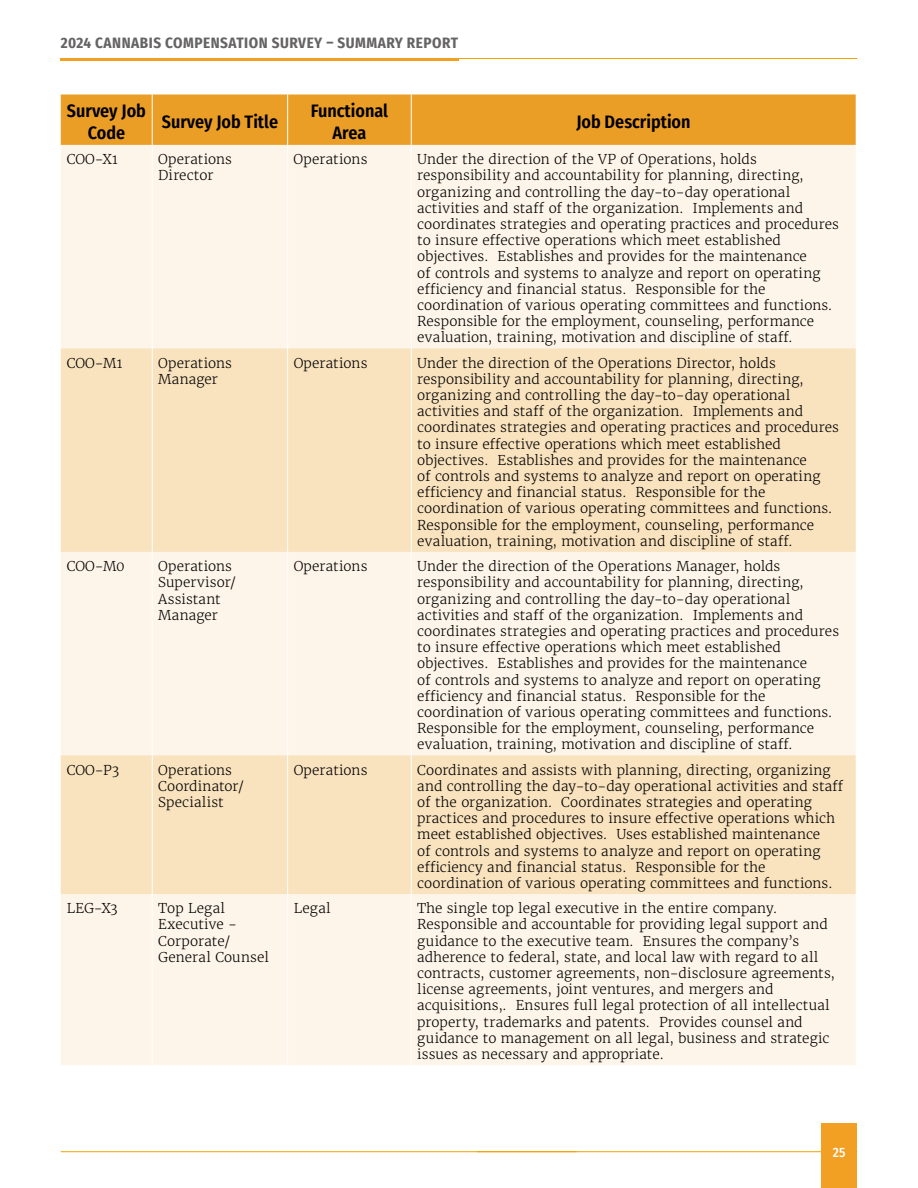
<style>
.page{position:relative;width:918px;height:1188px;background:#fff}
.page>*{position:absolute;margin:0;border:0;box-sizing:border-box;transform-origin:0 0}
.t1{font:600 18px/21.6px "Fira Sans Condensed";color:#000;text-align:center}
.t2{font:700 15px "Fira Sans Condensed";letter-spacing:.035em;color:#656363}
.t3{font:300 13.5px/16.2px "Merriweather";letter-spacing:.005em;color:#000}
.t4{font:500 13.5px "Fira Sans Condensed";color:#fff}
</style>
<div class="page">
<hr style="left:477px;top:1151px;width:380px;height:1px;background:#f1a100">
<hr style="left:61px;top:58px;width:796px;height:1px;background:#f1a100">
<hr style="left:61px;top:1151px;width:516px;height:1px;background:#f1a100">
<hr style="left:61px;top:59px;width:398px;height:2px;background:#f1a023">
<div style="left:821px;top:1123px;width:36px;height:65px;background:#f1a023"></div>
<div style="left:61px;top:94px;width:795px;height:51px;background:#eb9e26"></div>
<div style="left:61px;top:145px;width:795px;height:920px;background:#fdf5e9"></div>
<svg style="left:61px;top:348px;width:795px;height:546px;background:#fae9ce"></svg>
<hr style="left:152px;top:145px;width:1px;height:203px;background:#fff">
<hr style="left:287px;top:145px;width:1px;height:203px;background:#fff">
<hr style="left:411px;top:145px;width:1px;height:203px;background:#fff">
<hr style="left:152px;top:348px;width:1px;height:204px;background:#fff">
<hr style="left:287px;top:348px;width:1px;height:204px;background:#fff">
<hr style="left:411px;top:348px;width:1px;height:204px;background:#fff">
<hr style="left:152px;top:552px;width:1px;height:203px;background:#fff">
<hr style="left:287px;top:552px;width:1px;height:203px;background:#fff">
<hr style="left:411px;top:552px;width:1px;height:203px;background:#fff">
<hr style="left:152px;top:755px;width:1px;height:139px;background:#fff">
<hr style="left:287px;top:755px;width:1px;height:139px;background:#fff">
<hr style="left:411px;top:755px;width:1px;height:139px;background:#fff">
<hr style="left:152px;top:894px;width:1px;height:171px;background:#fff">
<hr style="left:287px;top:894px;width:1px;height:171px;background:#fff">
<hr style="left:411px;top:894px;width:1px;height:171px;background:#fff">
<hr style="left:152px;top:94px;width:1px;height:51px;background:#fff">
<hr style="left:287px;top:94px;width:1px;height:51px;background:#fff">
<hr style="left:411px;top:94px;width:1px;height:51px;background:#fff">
<p class="t2" style="left:61px;top:31px;width:399px">2024 CANNABIS COMPENSATION SURVEY – SUMMARY REPORT</p>
<h1 class="t1" style="left:67px;top:99px;width:81px">Survey Job<br>Code</h1>
<h1 class="t1" style="left:162px;top:110px;width:118px">Survey Job Title</h1>
<h1 class="t1" style="left:311px;top:99px;width:79px">Functional<br>Area</h1>
<h1 class="t1" style="left:576px;top:110px;width:116px">Job Description</h1>
<p class="t3" style="left:67px;top:151px;width:53px">COO-X1</p>
<p class="t3" style="left:158px;top:151px;width:75px">Operations<br>Director</p>
<p class="t3" style="left:294px;top:151px;width:75px">Operations</p>
<p class="t3" style="left:417px;top:151px;width:423px">Under the direction of the VP of Operations, holds responsibility and accountability for planning, directing, organizing and controlling the day-to-day operational activities and staff of the organization. Implements and coordinates strategies and operating practices and procedures to insure effective operations which meet established objectives. Establishes and provides for the maintenance<br>of controls and systems to analyze and report on operating efficiency and financial status. Responsible for the coordination of various operating committees and functions.<br>Responsible for the employment, counseling, performance evaluation, training, motivation and discipline of staff.</p>
<p class="t3" style="left:67px;top:355px;width:57px">COO-M1</p>
<p class="t3" style="left:158px;top:355px;width:75px">Operations<br>Manager</p>
<p class="t3" style="left:294px;top:355px;width:75px">Operations</p>
<p class="t3" style="left:417px;top:355px;width:423px">Under the direction of the Operations Director, holds responsibility and accountability for planning, directing, organizing and controlling the day-to-day operational activities and staff of the organization. Implements and coordinates strategies and operating practices and procedures to insure effective operations which meet established objectives. Establishes and provides for the maintenance<br>of controls and systems to analyze and report on operating efficiency and financial status. Responsible for the coordination of various operating committees and functions.<br>Responsible for the employment, counseling, performance evaluation, training, motivation and discipline of staff.</p>
<p class="t3" style="left:67px;top:558px;width:60px">COO-M0</p>
<p class="t3" style="left:158px;top:558px;width:79px">Operations<br>Supervisor/<br>Assistant<br>Manager</p>
<p class="t3" style="left:294px;top:558px;width:75px">Operations</p>
<p class="t3" style="left:417px;top:558px;width:423px">Under the direction of the Operations Manager, holds responsibility and accountability for planning, directing, organizing and controlling the day-to-day operational activities and staff of the organization. Implements and coordinates strategies and operating practices and procedures to insure effective operations which meet established objectives. Establishes and provides for the maintenance<br>of controls and systems to analyze and report on operating efficiency and financial status. Responsible for the coordination of various operating committees and functions.<br>Responsible for the employment, counseling, performance evaluation, training, motivation and discipline of staff.</p>
<p class="t3" style="left:67px;top:762px;width:54px">COO-P3</p>
<p class="t3" style="left:158px;top:762px;width:87px">Operations<br>Coordinator/<br>Specialist</p>
<p class="t3" style="left:294px;top:762px;width:75px">Operations</p>
<p class="t3" style="left:417px;top:762px;width:428px">Coordinates and assists with planning, directing, organizing and controlling the day-to-day operational activities and staff of the organization. Coordinates strategies and operating practices and procedures to insure effective operations which meet established objectives. Uses established maintenance<br>of controls and systems to analyze and report on operating efficiency and financial status. Responsible for the coordination of various operating committees and functions.</p>
<p class="t3" style="left:67px;top:900px;width:52px">LEG-X3</p>
<p class="t3" style="left:158px;top:900px;width:112px">Top Legal<br>Executive -<br>Corporate/<br>General Counsel</p>
<p class="t3" style="left:294px;top:900px;width:38px">Legal</p>
<p class="t3" style="left:417px;top:900px;width:419px">The single top legal executive in the entire company.<br>Responsible and accountable for providing legal support and guidance to the executive team. Ensures the company’s adherence to federal, state, and local law with regard to all contracts, customer agreements, non-disclosure agreements, license agreements, joint ventures, and mergers and acquisitions,. Ensures full legal protection of all intellectual property, trademarks and patents. Provides counsel and guidance to management on all legal, business and strategic issues as necessary and appropriate.</p>
<p class="t4" style="left:833px;top:1141px;width:14px">25</p>
</div>
